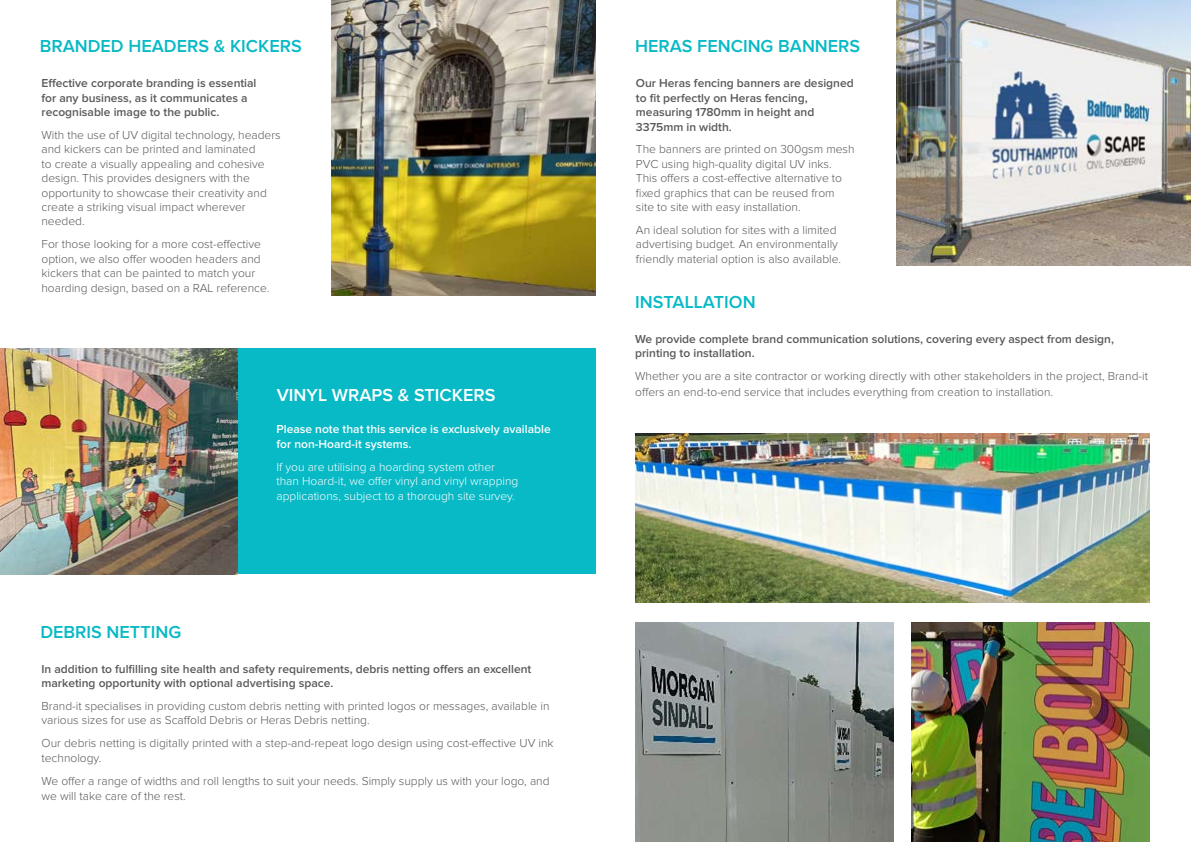
<style>
.page{position:relative;width:1191px;height:842px;background:#fff}
.page>*{position:absolute;margin:0;border:0;box-sizing:border-box;transform-origin:0 0}
.t1{font:600 18px "Proxima Nova";color:#07bac6}
.t2{font:600 18px "Proxima Nova";color:#fff}
.t3{font:300 12px/14.4px "Proxima Nova";color:#58595b}
.t4{font:600 12px/14.4px "Proxima Nova";color:#58595b}
.t5{font:300 12px/14.4px "Proxima Nova";color:#fff}
.t6{font:600 12px/14.4px "Proxima Nova";color:#fff}
</style>
<div class="page">
<img style="left:896px;top:0;width:295px;height:265px">
<img style="left:635px;top:622px;width:258px;height:220px">
<img style="left:911px;top:622px;width:239px;height:220px">
<img style="left:636px;top:433px;width:514px;height:169px">
<div style="left:237px;top:348px;width:359px;height:226px;background:#07bac6"></div>
<img style="left:0;top:348px;width:237px;height:226px">
<img style="left:331px;top:0;width:265px;height:296px">
<h1 class="t1" style="left:40px;top:38px;width:263px">BRANDED HEADERS &amp; KICKERS</h1>
<p class="t4" style="left:41px;top:77px;width:216px">Effective corporate branding is essential for any business, as it communicates a recognisable image to the public.</p>
<p class="t3" style="left:41px;top:128px;width:241px">With the use of UV digital technology, headers and kickers can be printed and laminated<br>to create a visually appealing and cohesive design. This provides designers with the opportunity to showcase their creativity and create a striking visual impact wherever needed.</p>
<p class="t3" style="left:41px;top:238px;width:229px">For those looking for a more cost-effective option, we also offer wooden headers and kickers that can be painted to match your hoarding design, based on a RAL reference.</p>
<h1 class="t2" style="left:277px;top:387px;width:220px">VINYL WRAPS &amp; STICKERS</h1>
<h1 class="t1" style="left:40px;top:624px;width:142px">DEBRIS NETTING</h1>
<p class="t6" style="left:276px;top:423px;width:276px">Please note that this service is exclusively available for non-Hoard-it systems.</p>
<p class="t5" style="left:276px;top:460px;width:243px">If you are utilising a hoarding system other than Hoard-it, we offer vinyl and vinyl wrapping applications, subject to a thorough site survey.</p>
<p class="t4" style="left:41px;top:662px;width:491px">In addition to fulfilling site health and safety requirements, debris netting offers an excellent marketing opportunity with optional advertising space.</p>
<p class="t3" style="left:41px;top:699px;width:509px">Brand-it specialises in providing custom debris netting with printed logos or messages, available in various sizes for use as Scaffold Debris or Heras Debris netting.</p>
<p class="t3" style="left:41px;top:737px;width:513px">Our debris netting is digitally printed with a step-and-repeat logo design using cost-effective UV ink technology.</p>
<p class="t3" style="left:41px;top:773px;width:509px;line-height:15.6px">We offer a range of widths and roll lengths to suit your needs. Simply supply us with your logo, and we will take care of the rest.</p>
<h1 class="t1" style="left:635px;top:38px;width:227px">HERAS FENCING BANNERS</h1>
<p class="t4" style="left:636px;top:77px;width:219px">Our Heras fencing banners are designed to fit perfectly on Heras fencing, measuring 1780mm in height and<br>3375mm in width.</p>
<p class="t3" style="left:636px;top:143px;width:220px">The banners are printed on 300gsm mesh PVC using high-quality digital UV inks.<br>This offers a cost-effective alternative to fixed graphics that can be reused from site to site with easy installation.</p>
<p class="t3" style="left:636px;top:223px;width:207px">An ideal solution for sites with a limited advertising budget. An environmentally friendly material option is also available.</p>
<h1 class="t1" style="left:635px;top:294px;width:122px">INSTALLATION</h1>
<p class="t4" style="left:635px;top:332px;width:480px">We provide complete brand communication solutions, covering every aspect from design, printing to installation.</p>
<p class="t3" style="left:635px;top:369px;width:514px;line-height:15.6px">Whether you are a site contractor or working directly with other stakeholders in the project, Brand-it offers an end-to-end service that includes everything from creation to installation.</p>
</div>
